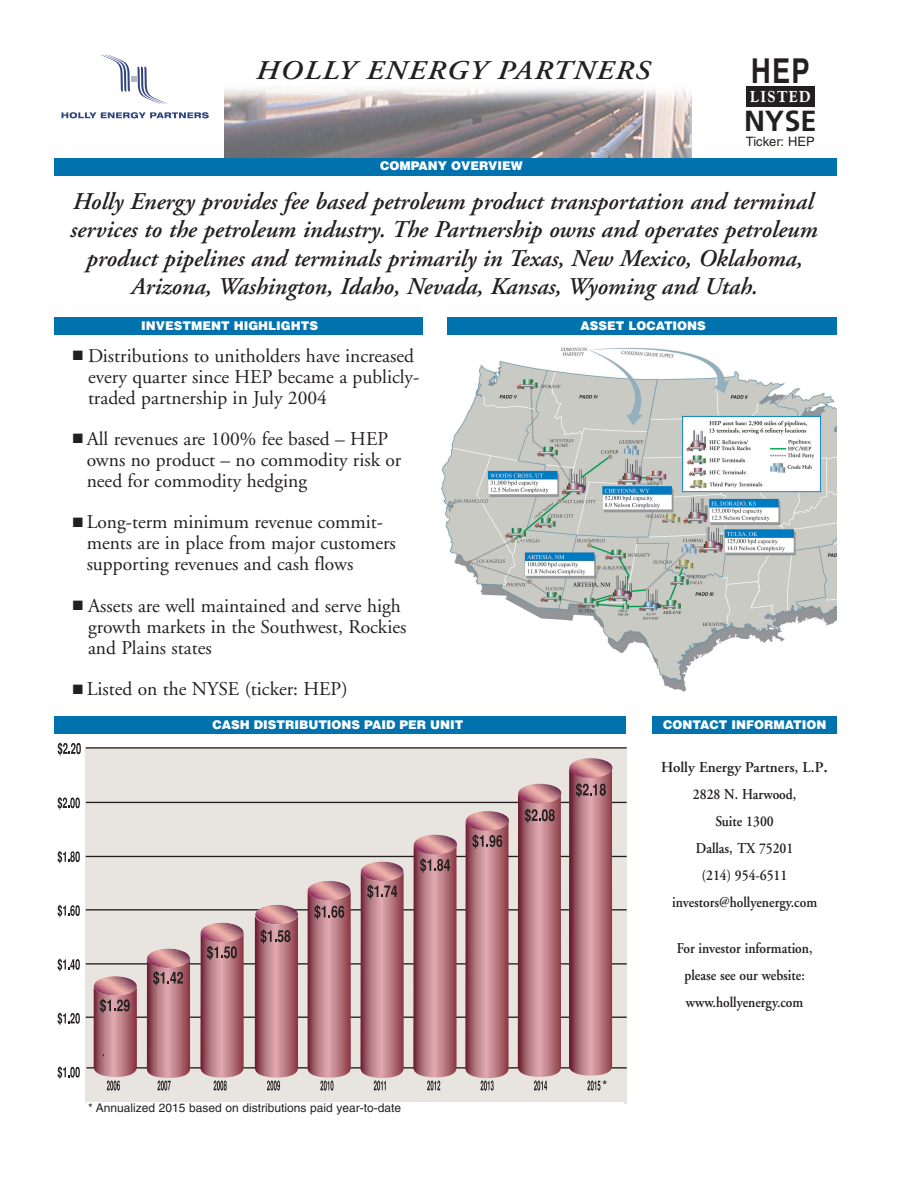
<style>
.page{position:relative;width:918px;height:1188px;background:#fff}
.page>*{position:absolute;margin:0;border:0;box-sizing:border-box;transform-origin:0 0}
.t1{font:700 33.75px "Helvetica";color:#231f20;scale:.8 1}
.t2{font:700 29.1px "Frutiger";color:#231f20}
.t3{font:italic 600 27px "Adobe Garamond";letter-spacing:.05em;color:#231f20;scale:1.1 1}
.t4{font:italic 600 24px/28.5px "Adobe Garamond";color:#231f20;text-align:center}
.t5{font:19.5px/21px "Adobe Garamond";color:#231f20}
.t6{font:800 16.2px "Goudy";letter-spacing:.095em;color:#fff;scale:.9 1}
.t7{font:600 15px/27px "Adobe Garamond";color:#231f20;text-align:center}
.t8{font:600 15px/27px "Adobe Garamond";color:#231f20;text-align:center;scale:.9 1}
.t9{font:13.5px "Helvetica";color:#231f20}
.t10{font:12.9px "Helvetica";color:#231f20}
.t11{font:900 12px "Helvetica";color:#fff}
.t12{font:12px "Helvetica";color:#231f20}
.s1{font-size:18px}
</style>
<div class="page">
<div style="left:746px;top:86px;width:69px;height:21px;background:#231f20"></div>
<img style="left:224px;top:89px;width:468px;height:69px">
<div style="left:54px;top:158px;width:783px;height:17px;background:#0073ae"></div>
<div style="left:54px;top:317px;width:369px;height:18px;background:#0073ae"></div>
<div style="left:652px;top:716px;width:185px;height:17px;background:#0073ae"></div>
<div style="left:54px;top:716px;width:571px;height:18px;background:#0073ae"></div>
<svg style="left:99px;top:54px;width:69px;height:50px"></svg>
<svg style="left:62px;top:112px;width:147px;height:6px"></svg>
<div style="left:448px;top:317px;width:389px;height:18px;background:#0073ae"></div>
<div style="left:85px;top:748px;width:542px;height:355px;background:#e8e4df"></div>
<hr style="left:86px;top:1017px;width:541px;height:1px;background:#231f20">
<hr style="left:86px;top:963px;width:541px;height:1px;background:#231f20">
<hr style="left:86px;top:909px;width:541px;height:1px;background:#231f20">
<hr style="left:86px;top:856px;width:541px;height:1px;background:#231f20">
<hr style="left:86px;top:1067px;width:541px;height:1px;background:#231f20">
<img style="left:413px;top:844px;width:44px;height:233px">
<img style="left:360px;top:871px;width:44px;height:207px">
<img style="left:94px;top:988px;width:43px;height:89px">
<img style="left:308px;top:893px;width:43px;height:185px">
<img style="left:255px;top:917px;width:43px;height:161px">
<img style="left:200px;top:932px;width:44px;height:146px">
<img style="left:147px;top:961px;width:43px;height:117px">
<img style="left:361px;top:861px;width:43px;height:20px;border-radius:50%">
<img style="left:307px;top:881px;width:44px;height:19px;border-radius:50%">
<img style="left:255px;top:905px;width:43px;height:19px;border-radius:50%">
<img style="left:201px;top:923px;width:43px;height:19px;border-radius:50%">
<img style="left:147px;top:949px;width:43px;height:19px;border-radius:50%">
<img style="left:414px;top:835px;width:43px;height:19px;border-radius:50%">
<img style="left:94px;top:976px;width:43px;height:20px;border-radius:50%">
<svg style="left:58px;top:797px;width:22px;height:13px"></svg>
<svg style="left:58px;top:851px;width:22px;height:13px"></svg>
<svg style="left:58px;top:905px;width:22px;height:12px"></svg>
<svg style="left:58px;top:959px;width:22px;height:12px"></svg>
<svg style="left:58px;top:1012px;width:22px;height:13px"></svg>
<svg style="left:58px;top:1066px;width:22px;height:13px"></svg>
<hr style="left:86px;top:802px;width:541px;height:1px;background:#231f20">
<img style="left:465px;top:820px;width:44px;height:258px">
<img style="left:466px;top:811px;width:43px;height:20px;border-radius:50%">
<hr style="left:86px;top:747px;width:541px;height:1px;background:#231f20">
<svg style="left:58px;top:742px;width:23px;height:14px"></svg>
<img style="left:518px;top:796px;width:43px;height:281px">
<img style="left:518px;top:784px;width:43px;height:19px;border-radius:50%">
<svg style="left:207px;top:946px;width:30px;height:14px"></svg>
<svg style="left:153px;top:971px;width:30px;height:15px"></svg>
<svg style="left:100px;top:999px;width:30px;height:14px"></svg>
<svg style="left:260px;top:929px;width:31px;height:15px"></svg>
<svg style="left:314px;top:905px;width:31px;height:14px"></svg>
<svg style="left:367px;top:885px;width:30px;height:14px"></svg>
<svg style="left:420px;top:858px;width:30px;height:15px"></svg>
<svg style="left:472px;top:834px;width:31px;height:15px"></svg>
<svg style="left:525px;top:809px;width:30px;height:14px"></svg>
<svg style="left:107px;top:1081px;width:13px;height:10px"></svg>
<svg style="left:158px;top:1081px;width:13px;height:10px"></svg>
<svg style="left:214px;top:1081px;width:13px;height:10px"></svg>
<svg style="left:267px;top:1081px;width:13px;height:10px"></svg>
<svg style="left:320px;top:1081px;width:13px;height:10px"></svg>
<svg style="left:374px;top:1081px;width:12px;height:10px"></svg>
<svg style="left:427px;top:1081px;width:13px;height:10px"></svg>
<svg style="left:481px;top:1081px;width:13px;height:10px"></svg>
<svg style="left:534px;top:1081px;width:13px;height:10px"></svg>
<svg style="left:587px;top:1081px;width:14px;height:10px"></svg>
<img style="left:569px;top:770px;width:43px;height:306px">
<img style="left:569px;top:758px;width:43px;height:20px;border-radius:50%">
<svg style="left:576px;top:783px;width:30px;height:14px"></svg>
<img style="left:442px;top:347px;width:395px;height:344px">
<div style="left:87px;top:1102px;width:537px;height:40px;background:#fff"></div>
<h3 class="t3" style="left:256px;top:60px;width:359px">HOLLY ENERGY PARTNERS</h3>
<h1 class="t1" style="left:751px;top:59px;width:75px">HEP</h1>
<p class="t6" style="left:750px;top:90px;width:68px">LISTED</p>
<h2 class="t2" style="left:744px;top:109px;width:74px">NYSE</h2>
<p class="t10" style="left:746px;top:136px;width:70px">Ticker: HEP</p>
<p class="t11" style="left:380px;top:162px;width:144px">COMPANY OVERVIEW</p>
<p class="t4" style="left:70px;top:189px;width:749px">Holly Energy provides fee based petroleum product transportation and terminal services to the petroleum industry. The Partnership owns and operates petroleum product pipelines and terminals primarily in Texas, New Mexico, Oklahoma, Arizona, Washington, Idaho, Nevada, Kansas, Wyoming and Utah.</p>
<p class="t11" style="left:141px;top:321px;width:179px">INVESTMENT HIGHLIGHTS</p>
<p class="t5" style="left:88px;top:347px;width:333px;text-indent:-15px">■ Distributions to unitholders have increased every quarter since HEP became a publicly&shy;traded partnership in July 2004</p>
<p class="t5" style="left:87px;top:430px;width:316px;text-indent:-14px">■ All revenues are 100% fee based – HEP owns no product – no commodity risk or need for commodity hedging</p>
<p class="t5" style="left:87px;top:514px;width:311px;text-indent:-14px">■ Long-term minimum revenue commit&shy;ments are in place from major customers supporting revenues and cash flows</p>
<p class="t5" style="left:88px;top:597px;width:320px;text-indent:-15px">■ Assets are well maintained and serve high growth markets in the Southwest, Rockies and Plains states</p>
<p class="t5" style="left:73px;top:680px;width:276px">■ Listed on the NYSE (ticker: HEP)</p>
<p class="t11" style="left:580px;top:321px;width:127px">ASSET LOCATIONS</p>
<p class="t11" style="left:212px;top:720px;width:253px">CASH DISTRIBUTIONS PAID PER UNIT</p>
<p class="t11" style="left:663px;top:720px;width:165px">CONTACT INFORMATION</p>
<p class="t12" style="left:88px;top:1104px;width:315px">* Annualized 2015 based on distributions paid year-to-date</p>
<p class="t9" style="left:602px;top:1080px;width:7px">*</p>
<p class="t7" style="left:661px;top:755px;width:169px">Holly Energy Partners, L.P<span class="s1">.<br></span>2828 N. Harwood,<br>Suite 1300<br>Dallas, TX 75201<br>(214) 954-6511 investors@hollyenergy.com</p>
<p class="t8" style="left:677px;top:936px;width:153px">For investor information, please see our website: www.hollyenergy.com</p>
</div>
